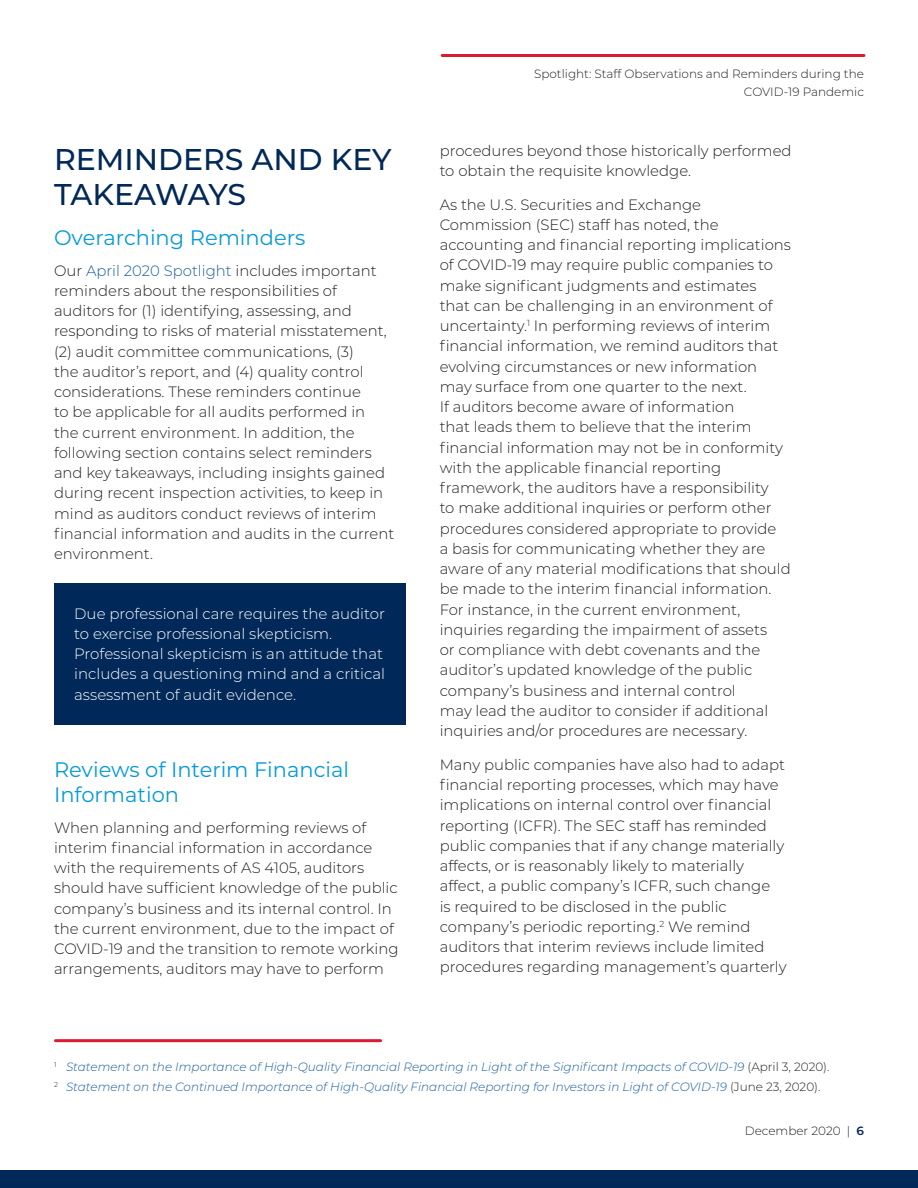
<style>
.page{position:relative;width:918px;height:1188px;background:#fff}
.page>*{position:absolute;margin:0;border:0;box-sizing:border-box;transform-origin:0 0}
.Header_1{font:500 30px/34.5px "Montserrat";color:#002858}
.Header_2{font:21px/25.5px "Montserrat";color:#069ad9}
.Body_Copy{font:300 15px/20.2px "Montserrat";color:#231f20}
.Call_Out_Body_Copy{font:300 15px/20.2px "Montserrat";color:#fff}
.t1{font:italic 300 12px "Montserrat";color:#175d9e}
.t2{font:300 12px/17.2px "Montserrat";color:#231f20;text-align:right}
.s1{color:#175d9e}
.s2{font-style:normal;color:#231f20}
.s3{font-weight:600;color:#002858}
</style>
<div class="page">
<hr style="left:442px;top:54px;width:422px;height:3px;background:#dc1a32">
<div style="left:0;top:1170px;width:918px;height:18px;background:#002858"></div>
<hr style="left:56px;top:1039px;width:325px;height:3px;background:#dc1a32">
<div style="left:54px;top:584px;width:352px;height:141px;background:#002858"></div>
<p class="Header_1" style="left:54px;top:141px;width:339px">REMINDERS AND KEY<br>TAKEAWAYS</p>
<p class="Header_2" style="left:54px;top:224px;width:253px">Overarching Reminders</p>
<p class="Body_Copy" style="left:54px;top:260px;width:342px">Our <span class="s1">April 2020 Spotlight</span> includes important reminders about the responsibilities of auditors for (1) identifying, assessing, and responding to risks of material misstatement, (2) audit committee communications, (3)<br>the auditor’s report, and (4) quality control considerations. These reminders continue<br>to be applicable for all audits performed in<br>the current environment. In addition, the following section contains select reminders and key takeaways, including insights gained during recent inspection activities, to keep in mind as auditors conduct reviews of interim financial information and audits in the current environment.</p>
<p class="Call_Out_Body_Copy" style="left:74px;top:603px;width:312px">Due professional care requires the auditor to exercise professional skepticism.<br>Professional skepticism is an attitude that includes a questioning mind and a critical assessment of audit evidence.</p>
<p class="Header_2" style="left:54px;top:756px;width:297px">Reviews of Interim Financial<br>Information</p>
<p class="Body_Copy" style="left:54px;top:817px;width:346px">When planning and performing reviews of interim financial information in accordance with the requirements of AS 4105, auditors should have sufficient knowledge of the public company’s business and its internal control. In the current environment, due to the impact of COVID-19 and the transition to remote working arrangements, auditors may have to perform</p>
<p class="t2" style="left:534px;top:65px;width:331px">Spotlight: Staff Observations and Reminders during the<br>COVID-19 Pandemic</p>
<p class="Body_Copy" style="left:440px;top:140px;width:353px">procedures beyond those historically performed to obtain the requisite knowledge.</p>
<p class="Body_Copy" style="left:440px;top:194px;width:353px">As the U.S. Securities and Exchange Commission (SEC) staff has noted, the accounting and financial reporting implications of COVID-19 may require public companies to make significant judgments and estimates<br>that can be challenging in an environment of uncertainty.<sup>1</sup> In performing reviews of interim financial information, we remind auditors that evolving circumstances or new information may surface from one quarter to the next.<br>If auditors become aware of information<br>that leads them to believe that the interim financial information may not be in conformity with the applicable financial reporting framework, the auditors have a responsibility<br>to make additional inquiries or perform other procedures considered appropriate to provide<br>a basis for communicating whether they are aware of any material modifications that should be made to the interim financial information.<br>For instance, in the current environment, inquiries regarding the impairment of assets<br>or compliance with debt covenants and the auditor’s updated knowledge of the public company’s business and internal control<br>may lead the auditor to consider if additional inquiries and/or procedures are necessary.</p>
<p class="Body_Copy" style="left:440px;top:754px;width:348px">Many public companies have also had to adapt financial reporting processes, which may have implications on internal control over financial reporting (ICFR). The SEC staff has reminded public companies that if any change materially affects, or is reasonably likely to materially affect, a public company’s ICFR, such change<br>is required to be disclosed in the public company’s periodic reporting.<sup>2</sup> We remind auditors that interim reviews include limited procedures regarding management’s quarterly</p>
<p class="t1" style="left:54px;top:1059px;width:777px"><sup>1</sup> Statement on the Importance of High-Quality Financial Reporting in Light of the Significant Impacts of COVID-19 <span class="s2">(April 3, 2020).</span></p>
<p class="t1" style="left:54px;top:1079px;width:768px"><sup>2</sup> Statement on the Continued Importance of High-Quality Financial Reporting for Investors in Light of COVID-19 <span class="s2">(June 23, 2020).</span></p>
<p class="t2" style="left:745px;top:1122px;width:121px">December 2020 | <span class="s3">6</span></p>
</div>
